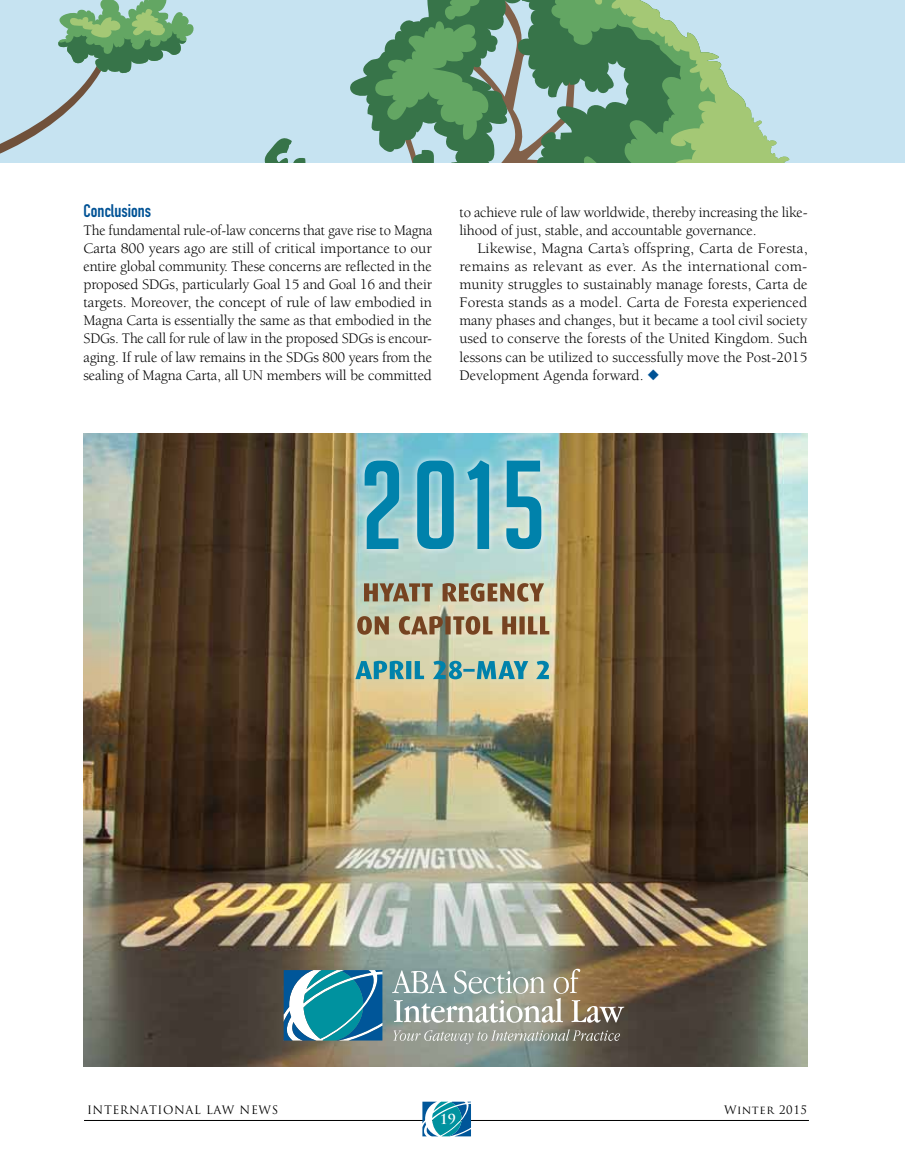
<style>
.page{position:relative;width:905px;height:1175px;background:#fff}
.page>*{position:absolute;margin:0;border:0;box-sizing:border-box;transform-origin:0 0}
.t1{font:18px "DIN Engschrift Std";color:#005295}
.t2{font:15px/18px "Berkeley Std";letter-spacing:-.01em;color:#000;text-align:justify}
.t3{font:700 13.5px "Trajan Pro";color:#fff}
.t4{font:11.4px "Trajan Pro";letter-spacing:.05em;color:#000}
.s1{color:#005295}
</style>
<div class="page">
<hr style="left:84px;top:1120px;width:724px;height:1px;background:#000">
<svg style="left:422px;top:1101px;width:49px;height:36px"></svg>
<div style="left:196px;top:0;width:200px;height:163px;background:#c6e3f1"></div>
<svg style="left:254px;top:134px;width:103px;height:29px"></svg>
<svg style="left:375px;top:20px;width:21px;height:122px"></svg>
<svg style="left:0;top:0;width:196px;height:163px"></svg>
<svg style="left:396px;top:0;width:508px;height:163px;fill:#c6e3f1"></svg>
<svg style="left:478px;top:0;width:365px;height:163px"></svg>
<img style="left:83px;top:434px;width:724px;height:632px">
<div style="left:358px;top:454px;width:190px;height:101px;background:#fff;opacity:.75"></div>
<svg style="left:364px;top:460px;width:177px;height:89px"></svg>
<svg style="left:355px;top:661px;width:194px;height:18px"></svg>
<svg style="left:357px;top:616px;width:192px;height:18px"></svg>
<svg style="left:364px;top:583px;width:180px;height:18px"></svg>
<svg style="left:284px;top:970px;width:98px;height:71px"></svg>
<svg style="left:392px;top:968px;width:232px;height:54px"></svg>
<svg style="left:393px;top:1029px;width:227px;height:15px"></svg>
<p class="t1" style="left:83px;top:200px;width:69px">Conclusions</p>
<p class="t2" style="left:83px;top:221px;width:350px">The fundamental rule-of-law concerns that gave rise to Magna Carta 800 years ago are still of critical importance to our entire global community. These concerns are reflected in the proposed SDGs, particularly Goal 15 and Goal 16 and their targets. Moreover, the concept of rule of law embodied in Magna Carta is essentially the same as that embodied in the SDGs. The call for rule of law in the proposed SDGs is encour&shy;aging. If rule of law remains in the SDGs 800 years from the sealing of Magna Carta, all UN members will be committed</p>
<p class="t2" style="left:459px;top:203px;width:350px">to achieve rule of law worldwide, thereby increasing the like&shy;lihood of just, stable, and accountable governance.</p>
<p class="t2" style="left:459px;top:240px;width:350px;text-indent:18px">Likewise, Magna Carta’s offspring, Carta de Foresta, remains as relevant as ever. As the international com&shy;munity struggles to sustainably manage forests, Carta de Foresta stands as a model. Carta de Foresta experienced many phases and changes, but it became a tool civil society used to conserve the forests of the United Kingdom. Such lessons can be utilized to successfully move the Post-2015<br>Development Agenda forward. <span class="s1">◆</span></p>
<p class="t4" style="left:87px;top:1102px;width:193px">INTERNATIONAL LAW NEWS</p>
<p class="t4" style="left:724px;top:1102px;width:84px">Winter 2015</p>
<p class="t3" style="left:440px;top:1111px;width:18px">19</p>
</div>
